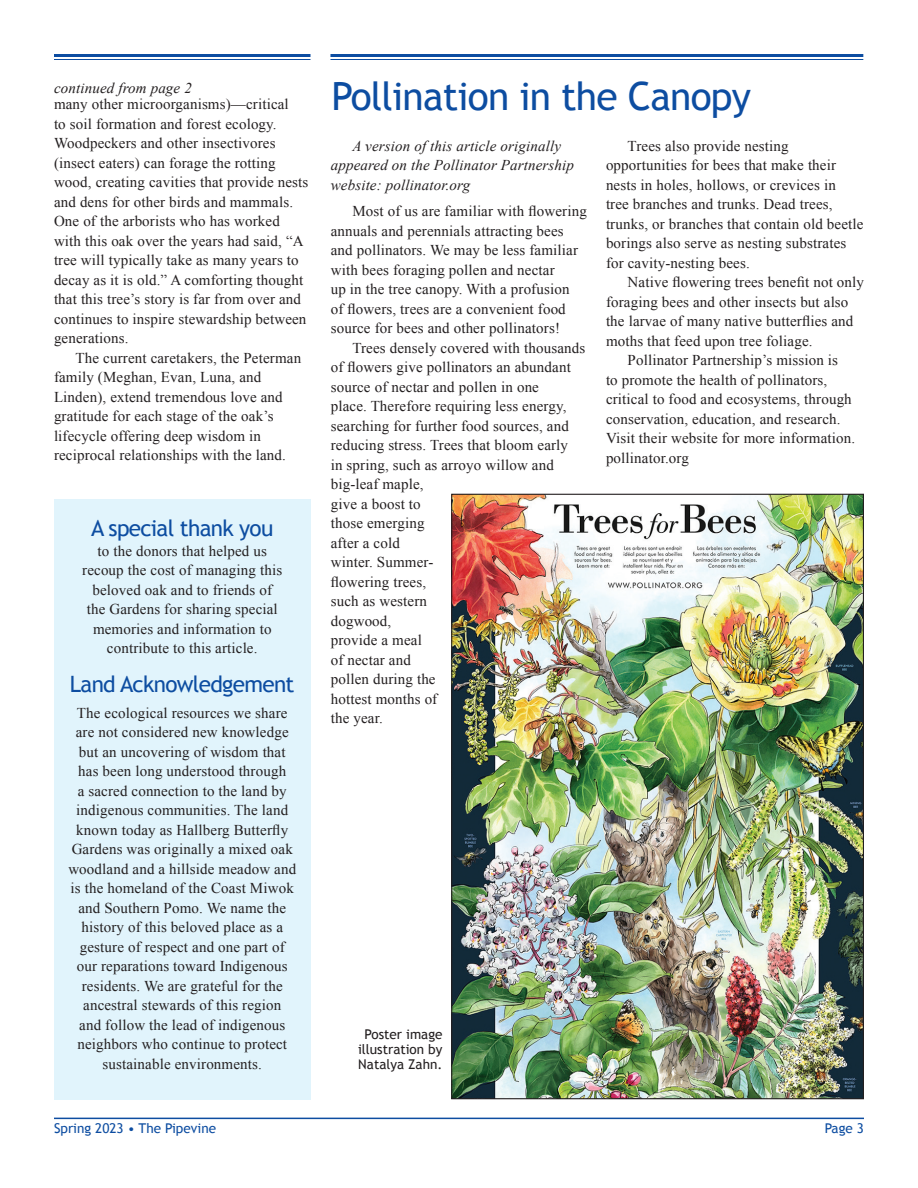
<style>
.page{position:relative;width:918px;height:1188px;background:#fff}
.page>*{position:absolute;margin:0;border:0;box-sizing:border-box;transform-origin:0 0}
.t1{font:39px "Trebuchet MS";letter-spacing:-.02em;color:#0d4da1}
.t2{font:22.5px "Trebuchet MS";letter-spacing:-.03em;color:#0d4da1}
.t3{font:15px/19.5px "Times New Roman";letter-spacing:.01em;color:#231f20}
.t4{font:italic 15px/19.5px "Times New Roman";letter-spacing:.01em;color:#231f20}
.t5{font:13.5px/15px "Trebuchet MS";color:#231f20;text-align:center}
.t6{font:13.5px "Trebuchet MS";color:#0d4da1}
</style>
<div class="page">
<hr style="left:54px;top:1118px;width:810px;height:1px;background:#0d4da1">
<div style="left:54px;top:500px;width:256px;height:600px;background:#e1f4fc"></div>
<hr style="left:330px;top:54px;width:533px;height:3px;background:#0d4da1">
<hr style="left:330px;top:59px;width:533px;height:1px;background:#0d4da1">
<hr style="left:54px;top:54px;width:256px;height:3px;background:#0d4da1">
<hr style="left:54px;top:59px;width:256px;height:1px;background:#0d4da1">
<img style="left:453px;top:496px;width:409px;height:601px">
<p class="t4" style="left:54px;top:78px;width:139px">continued from page 2</p>
<p class="t3" style="left:54px;top:94px;width:256px">many other microorganisms)—critical<br>to soil formation and forest ecology.<br>Woodpeckers and other insectivores (insect eaters) can forage the rotting wood, creating cavities that provide nests and dens for other birds and mammals.<br>One of the arborists who has worked with this oak over the years had said, “A tree will typically take as many years to decay as it is old.” A comforting thought that this tree’s story is far from over and continues to inspire stewardship between generations.</p>
<p class="t3" style="left:54px;top:348px;width:249px;text-indent:22px">The current caretakers, the Peterman family (Meghan, Evan, Luna, and Linden), extend tremendous love and gratitude for each stage of the oak’s lifecycle offering deep wisdom in reciprocal relationships with the land.</p>
<h2 class="t2" style="left:91px;top:515px;width:184px">A special thank you</h2>
<p class="t3" style="left:82px;top:541px;width:202px;text-align:center">to the donors that helped us recoup the cost of managing this beloved oak and to friends of the Gardens for sharing special memories and information to contribute to this article.</p>
<h2 class="t2" style="left:70px;top:670px;width:226px">Land Acknowledgement</h2>
<p class="t3" style="left:68px;top:703px;width:229px;text-align:center">The ecological resources we share are not considered new knowledge but an uncovering of wisdom that has been long understood through<br>a sacred connection to the land by indigenous communities. The land known today as Hallberg Butterfly Gardens was originally a mixed oak woodland and a hillside meadow and is the homeland of the Coast Miwok and Southern Pomo. We name the history of this beloved place as a gesture of respect and one part of our reparations toward Indigenous residents. We are grateful for the ancestral stewards of this region<br>and follow the lead of indigenous neighbors who continue to protect sustainable environments.</p>
<h1 class="t1" style="left:332px;top:73px;width:421px">Pollination in the Canopy</h1>
<p class="t4" style="left:331px;top:136px;width:245px;text-indent:22px">A version of this article originally appeared on the Pollinator Partnership website: pollinator.org</p>
<p class="t3" style="left:331px;top:201px;width:258px;text-indent:22px">Most of us are familiar with flowering annuals and perennials attracting bees and pollinators. We may be less familiar with bees foraging pollen and nectar<br>up in the tree canopy. With a profusion<br>of flowers, trees are a convenient food source for bees and other pollinators!</p>
<p class="t3" style="left:331px;top:338px;width:256px;text-indent:22px">Trees densely covered with thousands of flowers give pollinators an abundant source of nectar and pollen in one<br>place. Therefore requiring less energy, searching for further food sources, and reducing stress. Trees that bloom early<br>in spring, such as arroyo willow and big-leaf maple,<br>give a boost to<br>those emerging<br>after a cold<br>winter. Summer-<br>flowering trees,<br>such as western<br>dogwood,<br>provide a meal<br>of nectar and<br>pollen during the<br>hottest months of<br>the year.</p>
<p class="t3" style="left:606px;top:136px;width:259px;text-indent:22px">Trees also provide nesting opportunities for bees that make their nests in holes, hollows, or crevices in<br>tree branches and trunks. Dead trees, trunks, or branches that contain old beetle borings also serve as nesting substrates for cavity-nesting bees.</p>
<p class="t3" style="left:628px;top:272px;width:238px">Native flowering trees benefit not only</p>
<p class="t3" style="left:606px;top:292px;width:244px">foraging bees and other insects but also</p>
<p class="t3" style="left:606px;top:311px;width:249px">the larvae of many native butterflies and</p>
<p class="t3" style="left:606px;top:331px;width:208px">moths that feed upon tree foliage.</p>
<p class="t3" style="left:628px;top:350px;width:212px">Pollinator Partnership’s mission is</p>
<p class="t3" style="left:606px;top:370px;width:223px">to promote the health of pollinators,</p>
<p class="t3" style="left:606px;top:389px;width:247px">critical to food and ecosystems, through</p>
<p class="t3" style="left:606px;top:409px;width:236px">conservation, education, and research.</p>
<p class="t3" style="left:606px;top:428px;width:251px">Visit their website for more information.</p>
<p class="t3" style="left:606px;top:448px;width:84px">pollinator.org</p>
<p class="t5" style="left:358px;top:1027px;width:86px">Poster image illustration by<br>Natalya Zahn.</p>
<p class="t6" style="left:54px;top:1120px;width:164px">Spring 2023 • The Pipevine</p>
<p class="t6" style="left:825px;top:1120px;width:41px">Page 3</p>
</div>
